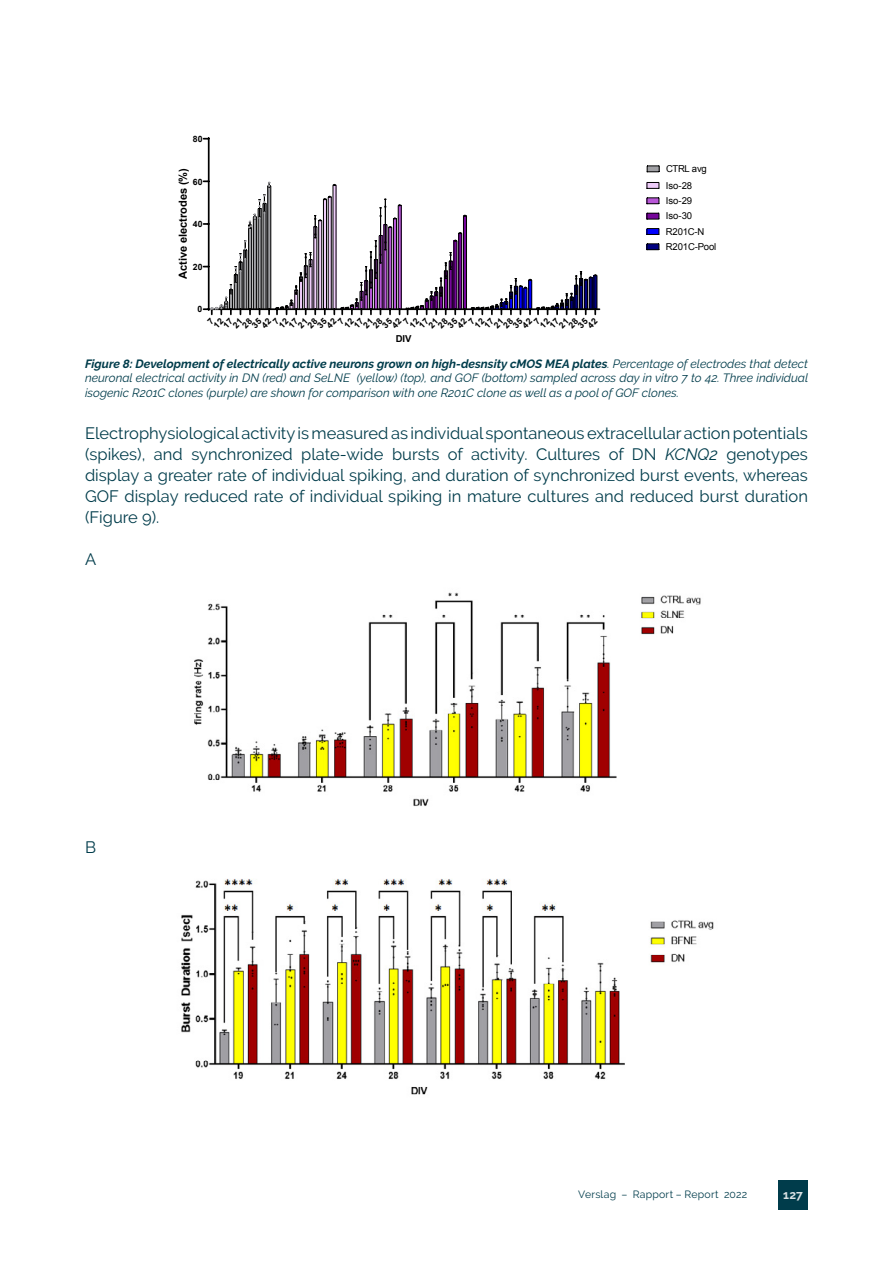
<style>
.page{position:relative;width:893px;height:1263px;background:#fff}
.page>*{position:absolute;margin:0;border:0;box-sizing:border-box;transform-origin:0 0}
.c_body{font:16.5px/21px "Raleway";color:#003c4b;text-align:justify}
.c_body-2{font:italic 12px/14.4px "Raleway";color:#003c4b;text-align:justify}
.t1{font:700 12px "Raleway";color:#dae2e4}
.t2{font:700 11.1px "Arial";letter-spacing:-.005em;color:#000}
.t3{font:10.5px "Raleway";letter-spacing:.02em;color:#003c4b}
.t4{font:9.6px/15.3px "Arial";letter-spacing:-.015em;color:#000}
.t5{font:700 9.6px "Arial";color:#000}
.t6{font:700 8.7px "Arial";letter-spacing:.015em;color:#000}
.s1{font-weight:700}
.s2{font-style:italic}
</style>
<div class="page">
<svg style="left:778px;top:1180px;width:30px;height:30px"></svg>
<hr style="left:208px;top:308px;width:391px;height:2px;background:#000">
<hr style="left:208px;top:138px;width:2px;height:172px;background:#000">
<svg style="left:647px;top:182px;width:12px;height:7px"></svg>
<svg style="left:647px;top:198px;width:12px;height:6px"></svg>
<svg style="left:647px;top:213px;width:12px;height:6px"></svg>
<svg style="left:647px;top:228px;width:12px;height:7px"></svg>
<svg style="left:647px;top:243px;width:12px;height:7px"></svg>
<svg style="left:647px;top:166px;width:12px;height:6px"></svg>
<img style="left:194px;top:592px;width:507px;height:214px">
<img style="left:181px;top:879px;width:533px;height:216px">
<svg style="left:204px;top:180px;width:394px;height:136px"></svg>
<p class="t6" style="left:193px;top:133px;width:11px">80</p>
<p class="t2" style="left:175px;top:279px;width:112px;rotate:-90deg">Active electrodes (%)</p>
<p class="t6" style="left:193px;top:176px;width:11px">60</p>
<p class="t6" style="left:193px;top:218px;width:11px">40</p>
<p class="t6" style="left:193px;top:261px;width:11px">20</p>
<p class="t6" style="left:198px;top:303px;width:6px">0</p>
<p class="t5" style="left:396px;top:333px;width:17px">DIV</p>
<p class="t4" style="left:666px;top:161px;width:42px">CTRL avg</p>
<p class="t4" style="left:666px;top:178px;width:52px">Iso-28<br>Iso-29<br>Iso-30<br>R201C-N<br>R201C-Pool</p>
<p class="c_body-2" style="left:85px;top:356px;width:725px"><span class="s1">Figure 8: Development of electrically active neurons grown on high-desnsity cMOS MEA plates</span>. Percentage of electrodes that detect neuronal electrical activity in DN (red) and SeLNE (yellow) (top), and GOF (bottom) sampled across day in vitro 7 to 42. Three individual isogenic R201C clones (purple) are shown for comparison with one R201C clone as well as a pool of GOF clones.</p>
<p class="c_body" style="left:85px;top:422px;width:724px">Electrophysiological activity is measured as individual spontaneous extracellular action potentials (spikes), and synchronized plate-wide bursts of activity. Cultures of DN <span class="s2">KCNQ2</span> genotypes display a greater rate of individual spiking, and duration of synchronized burst events, whereas GOF display reduced rate of individual spiking in mature cultures and reduced burst duration (Figure 9).</p>
<p class="c_body" style="left:85px;top:548px;width:13px">A</p>
<p class="c_body" style="left:85px;top:836px;width:12px">B</p>
<p class="t3" style="left:578px;top:1188px;width:170px">Verslag – Rapport – Report 2022</p>
<p class="t1" style="left:783px;top:1188px;width:21px">127</p>
</div>
